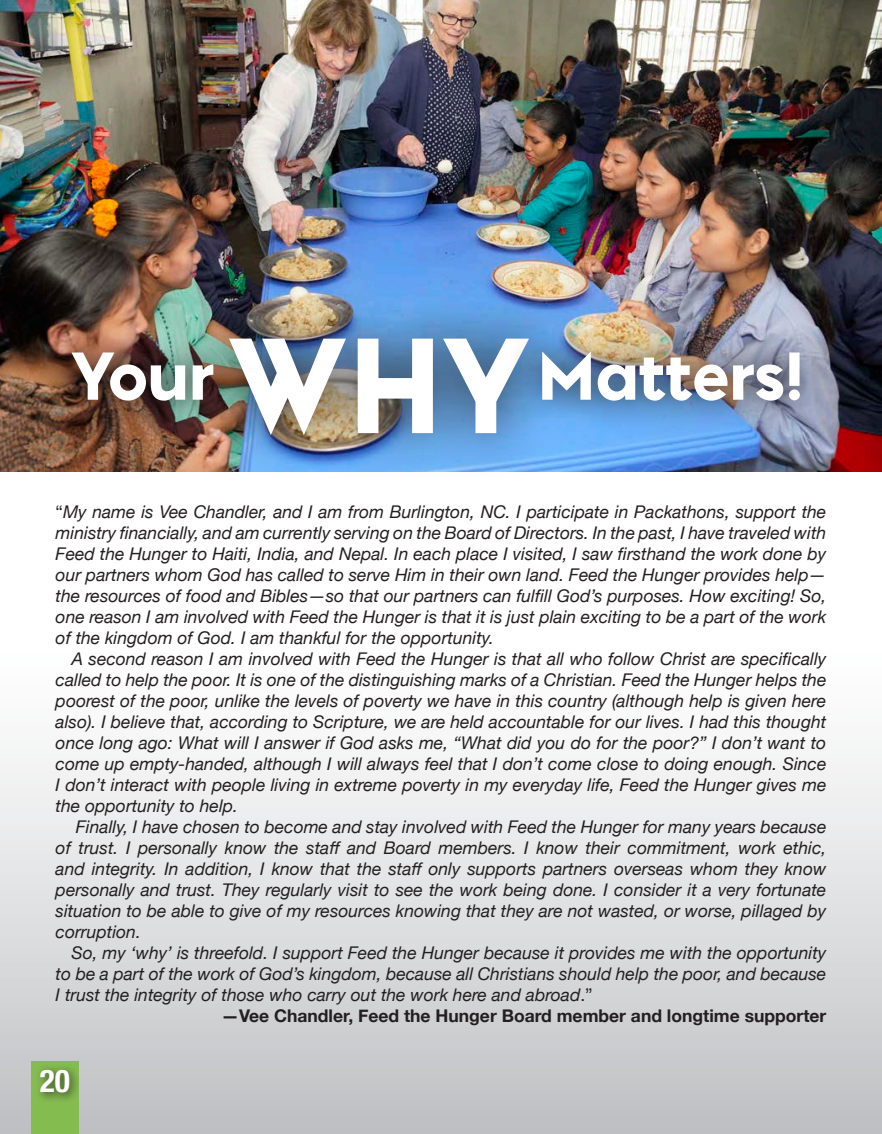
<style>
.page{position:relative;width:882px;height:1134px;background:#fff}
.page>*{position:absolute;margin:0;border:0;box-sizing:border-box;transform-origin:0 0}
.Note_Level_2{font:900 126px "Pontiac";color:#fff}
.Note_Level_2-2{font:900 63px "Pontiac";color:#fff}
.t1{font:700 condensed 31.5px "Helvetica Neue";color:#fff}
.t2{font:italic 17.5px/21px "Helvetica Neue";color:#231f20;text-align:justify}
.t3{font:700 17.5px "Helvetica Neue";color:#231f20}
.s1{font-style:normal}
</style>
<div class="page">
<svg style="left:0;top:753px;width:882px;height:381px;background:#dadbdc"></svg>
<img style="left:0;top:0;width:882px;height:472px">
<div style="left:32px;top:1061px;width:47px;height:73px;background:#85bc50"></div>
<div style="left:34px;top:1063px;width:47px;height:41px;background:#231f20;opacity:.75"></div>
<img style="left:186px;top:290px;width:386px;height:182px">
<img style="left:42px;top:321px;width:203px;height:112px">
<img style="left:509px;top:321px;width:324px;height:112px">
<p class="Note_Level_2-2" style="left:71px;top:328px;width:144px">Your</p>
<p class="Note_Level_2" style="left:227px;top:289px;width:304px">WHY</p>
<p class="Note_Level_2-2" style="left:537px;top:328px;width:268px">Matters!</p>
<p class="t2" style="left:56px;top:502px;width:772px"><span class="s1">“</span>My name is Vee Chandler, and I am from Burlington, NC. I participate in Packathons, support the ministry financially, and am currently serving on the Board of Directors. In the past, I have traveled with Feed the Hunger to Haiti, India, and Nepal. In each place I visited, I saw firsthand the work done by our partners whom God has called to serve Him in their own land. Feed the Hunger provides help— the resources of food and Bibles—so that our partners can fulfill God’s purposes. How exciting! So, one reason I am involved with Feed the Hunger is that it is just plain exciting to be a part of the work of the kingdom of God. I am thankful for the opportunity.</p>
<p class="t2" style="left:56px;top:649px;width:772px;text-indent:16px">A second reason I am involved with Feed the Hunger is that all who follow Christ are specifically called to help the poor. It is one of the distinguishing marks of a Christian. Feed the Hunger helps the poorest of the poor, unlike the levels of poverty we have in this country (although help is given here also). I believe that, according to Scripture, we are held accountable for our lives. I had this thought once long ago: What will I answer if God asks me, “What did you do for the poor?” I don’t want to come up empty-handed, although I will always feel that I don’t come close to doing enough. Since I don’t interact with people living in extreme poverty in my everyday life, Feed the Hunger gives me the opportunity to help.</p>
<p class="t2" style="left:56px;top:817px;width:772px;text-indent:20px">Finally, I have chosen to become and stay involved with Feed the Hunger for many years because of trust. I personally know the staff and Board members. I know their commitment, work ethic, and integrity. In addition, I know that the staff only supports partners overseas whom they know personally and trust. They regularly visit to see the work being done. I consider it a very fortunate situation to be able to give of my resources knowing that they are not wasted, or worse, pillaged by corruption.</p>
<p class="t2" style="left:56px;top:943px;width:772px;text-indent:16px">So, my ‘why’ is threefold. I support Feed the Hunger because it provides me with the opportunity to be a part of the work of God’s kingdom, because all Christians should help the poor, and because I trust the integrity of those who carry out the work here and abroad<span class="s1">.”</span></p>
<p class="t3" style="left:222px;top:1002px;width:606px">—Vee Chandler, Feed the Hunger Board member and longtime supporter</p>
<p class="t1" style="left:40px;top:1054px;width:32px">20</p>
</div>
